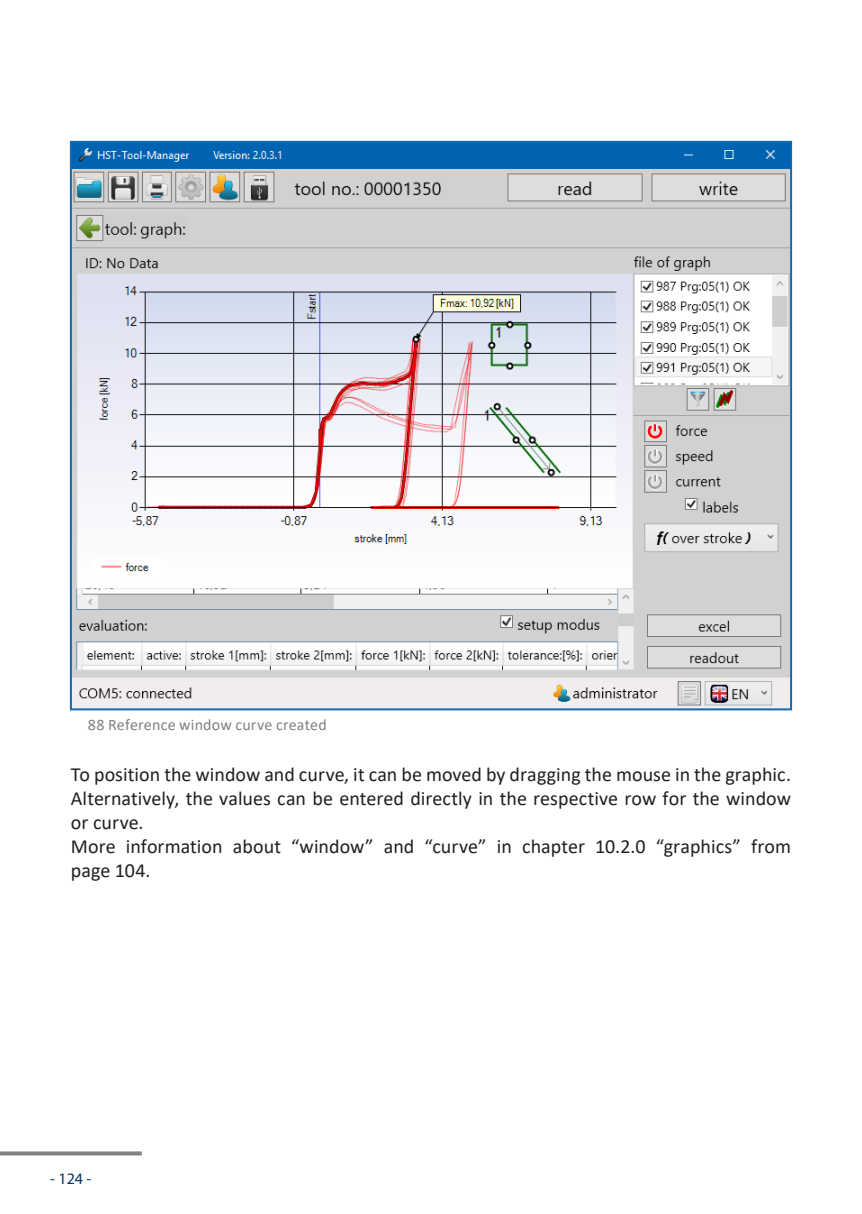
<style>
.page{position:relative;width:862px;height:1214px;background:#fff}
.page>*{position:absolute;margin:0;border:0;box-sizing:border-box;transform-origin:0 0}
.t1{font:20px/24px "Calibri";letter-spacing:.005em;color:#231f20}
.t2{font:16px "Calibri";letter-spacing:.01em;color:#808285}
.t3{font:16px "Myriad Pro";color:#00345e}
</style>
<div class="page">
<svg style="left:0;top:1151px;width:142px;height:4px"></svg>
<img style="left:73px;top:144px;width:716px;height:563px">
<p class="t2" style="left:88px;top:713px;width:240px">88 Reference window curve created</p>
<p class="t1" style="left:71px;top:761px;width:722px">To position the window and curve, it can be moved by dragging the mouse in the graphic.<br>Alternatively, the values can be entered directly in the respective row for the window or curve.<br>More information about “window” and “curve” in chapter 10.2.0 “graphics” from page 104.</p>
<p class="t3" style="left:50px;top:1168px;width:43px">- 124 -</p>
</div>
